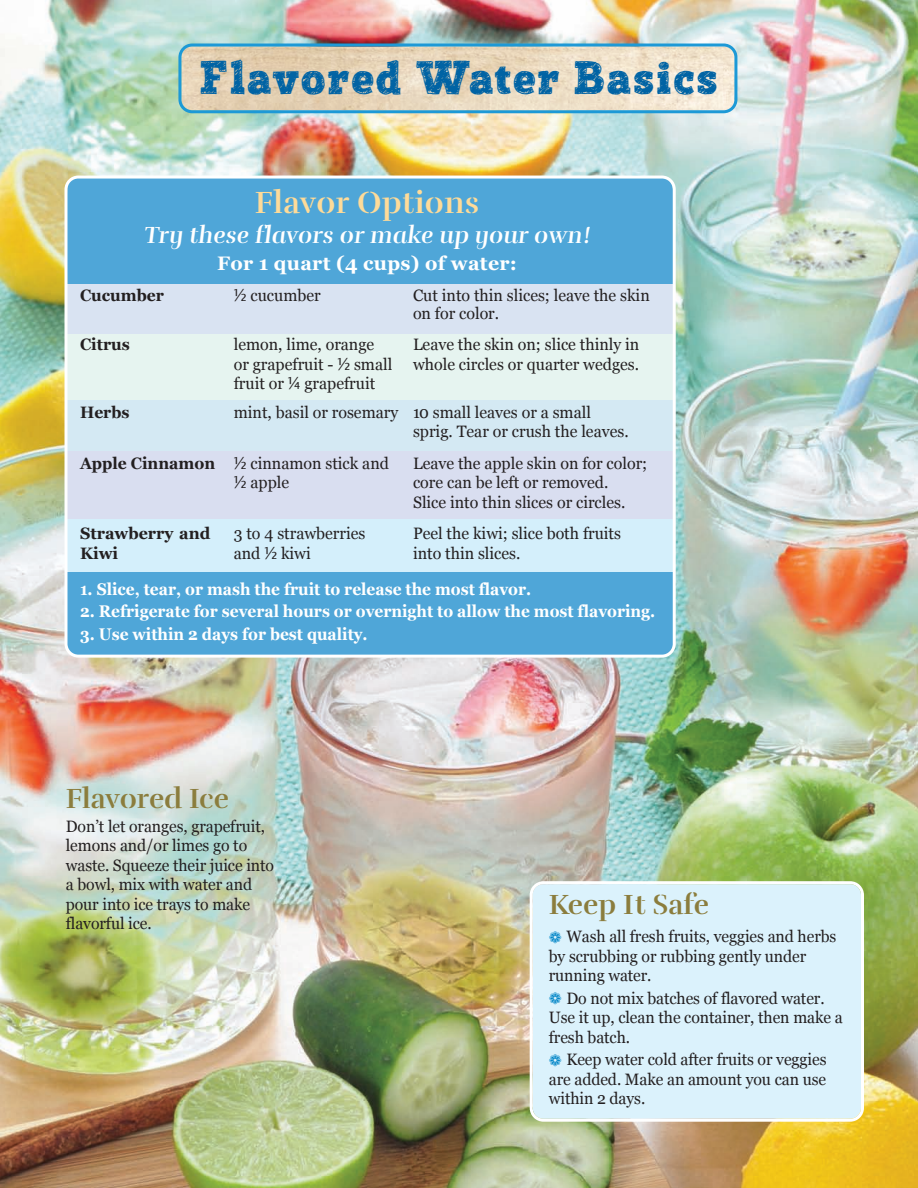
<style>
.page{position:relative;width:918px;height:1188px;background:#fff}
.page>*{position:absolute;margin:0;border:0;box-sizing:border-box;transform-origin:0 0}
.t1{font:45.3px "Posterizer KG Sketch";letter-spacing:.04em;color:#0063a4}
.t2{font:31.5px "Rufina Stencil Bold";letter-spacing:.015em;color:#fedb99}
.t3{font:28.5px "Rufina Stencil Bold";color:#8b7d3d}
.t4{font:24px "Rufina Stencil Bold Italic";letter-spacing:.015em;color:#fff}
.t5{font:700 19.5px "Georgia";letter-spacing:.015em;color:#fff}
.t6{font:700 16.8px "Georgia";color:#fff;scale:.92 1}
.t7{font:16.5px/19.5px "Georgia";color:#231f20}
.t8{font:16.5px/19.5px "Georgia";color:#231f20;scale:.96 1}
.t9{font:700 16.5px "Georgia";color:#231f20;scale:.95 1}
.t10{font:700 16.5px "Georgia";color:#231f20}
.s1{font-family:"Lucida Grande"}
.s2{font-weight:700}
.s3{color:#0085c7}
</style>
<div class="page">
<img style="left:0;top:0;width:918px;height:1188px">
<div style="left:530px;top:881px;width:334px;height:241px;background:#dbf2fc"></div>
<svg style="left:64px;top:176px;width:612px;height:482px;background:#a5cfe8"></svg>
<svg style="left:178px;top:44px;width:559px;height:69px;background:#d8d3c1"></svg>
<h1 class="t1" style="left:200px;top:61px;width:519px">Flavored Water Basics</h1>
<h2 class="t2" style="left:255px;top:192px;width:226px">Flavor Options</h2>
<h3 class="t4" style="left:144px;top:227px;width:447px">Try these flavors or make up your own!</h3>
<p class="t5" style="left:217px;top:252px;width:301px">For 1 quart (4 cups) of water:</p>
<p class="t9" style="left:80px;top:286px;width:90px">Cucumber</p>
<p class="t7" style="left:234px;top:285px;width:88px"><span class="s1">½</span> cucumber</p>
<p class="t7" style="left:413px;top:286px;width:238px;line-height:18px">Cut into thin slices; leave the skin on for color.</p>
<p class="t9" style="left:80px;top:335px;width:54px">Citrus</p>
<p class="t7" style="left:234px;top:335px;width:142px">lemon, lime, orange</p>
<p class="t7" style="left:413px;top:335px;width:228px">Leave the skin on; slice thinly in</p>
<p class="t7" style="left:234px;top:354px;width:160px">or grapefruit - <span class="s1">½</span> small</p>
<p class="t7" style="left:413px;top:354px;width:228px">whole circles or quarter wedges.</p>
<p class="t7" style="left:234px;top:374px;width:143px">fruit or <span class="s1">¼</span> grapefruit</p>
<p class="t9" style="left:80px;top:403px;width:54px">Herbs</p>
<p class="t7" style="left:413px;top:402px;width:217px;text-indent:-179px">mint, basil or rosemary 10 small leaves or a small sprig. Tear or crush the leaves.</p>
<p class="t7" style="left:80px;top:453px;width:310px"><span class="s2">Apple Cinnamon</span> <span class="s1">½</span> cinnamon stick and</p>
<p class="t7" style="left:413px;top:453px;width:236px">Leave the apple skin on for color;</p>
<p class="t7" style="left:234px;top:473px;width:57px"><span class="s1">½</span> apple</p>
<p class="t7" style="left:413px;top:473px;width:214px">core can be left or removed.<br>Slice into thin slices or circles.</p>
<p class="t10" style="left:80px;top:524px;width:132px">Strawberry and</p>
<p class="t7" style="left:234px;top:524px;width:133px">3 to 4 strawberries</p>
<p class="t7" style="left:413px;top:524px;width:210px">Peel the kiwi; slice both fruits</p>
<p class="t10" style="left:80px;top:544px;width:40px">Kiwi</p>
<p class="t7" style="left:234px;top:543px;width:79px">and <span class="s1">½</span> kiwi</p>
<p class="t7" style="left:413px;top:543px;width:109px">into thin slices.</p>
<p class="t6" style="left:80px;top:579px;width:492px">1. Slice, tear, or mash the fruit to release the most flavor.</p>
<p class="t6" style="left:80px;top:602px;width:627px">2. Refrigerate for several hours or overnight to allow the most flavoring.</p>
<p class="t6" style="left:80px;top:624px;width:314px">3. Use within 2 days for best quality.</p>
<h3 class="t3" style="left:66px;top:789px;width:165px">Flavored Ice</h3>
<p class="t8" style="left:66px;top:816px;width:218px">Don’t let oranges, grapefruit, lemons and/or limes go to waste. Squeeze their juice into a bowl, mix with water and pour into ice trays to make flavorful ice.</p>
<h3 class="t3" style="left:549px;top:895px;width:162px">Keep It Safe</h3>
<p class="t8" style="left:549px;top:927px;width:301px"><span class="s3">❁</span> Wash all fresh fruits, veggies and herbs by scrubbing or rubbing gently under running water.</p>
<p class="t8" style="left:549px;top:988px;width:308px"><span class="s3">❁</span> Do not mix batches of flavored water.<br>Use it up, clean the container, then make a fresh batch.</p>
<p class="t8" style="left:549px;top:1050px;width:291px;text-align:justify"><span class="s3">❁</span> Keep water cold after fruits or veggies are added. Make an amount you can use within 2 days.</p>
</div>
